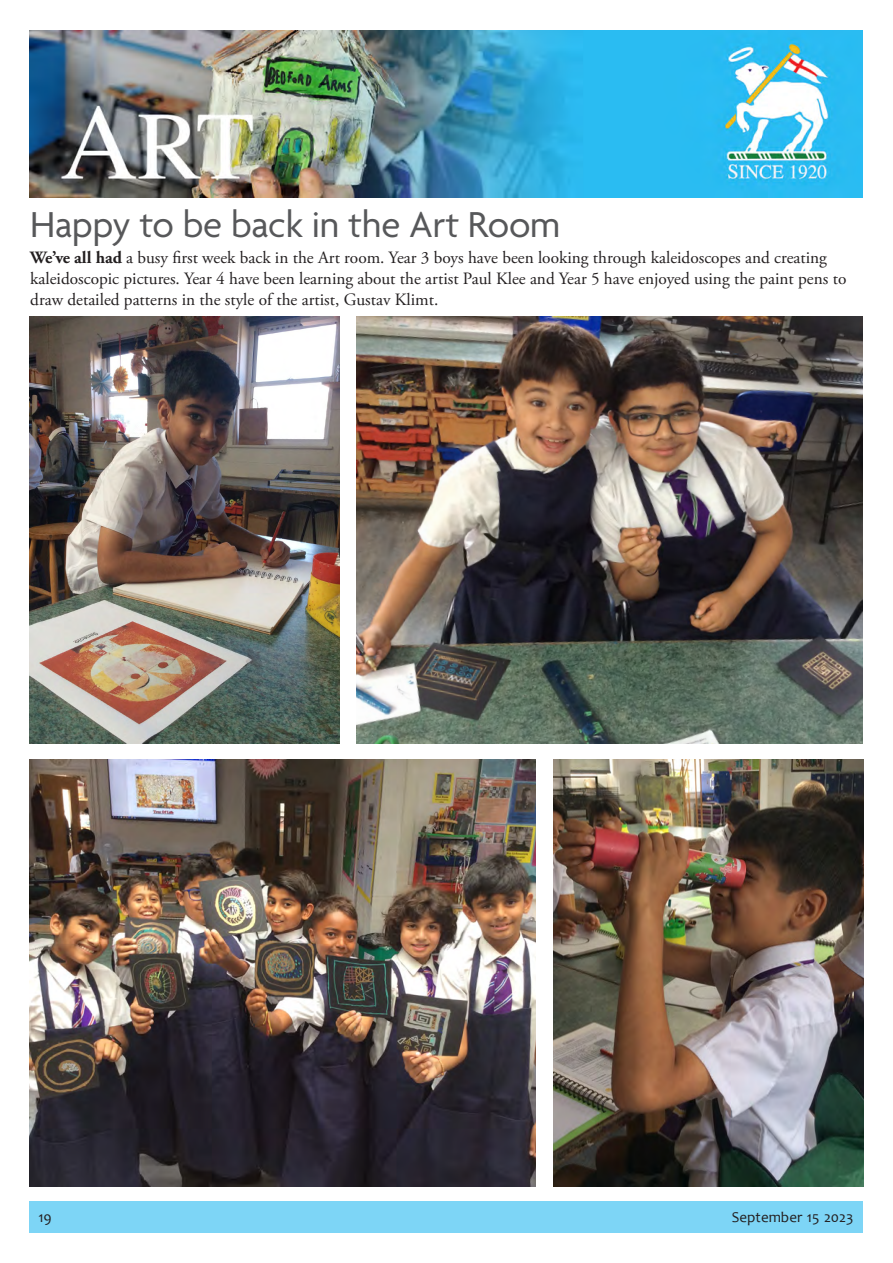
<style>
.page{position:relative;width:893px;height:1263px;background:#fff}
.page>*{position:absolute;margin:0;border:0;box-sizing:border-box;transform-origin:0 0}
.t1{font:39px "Agenda";letter-spacing:-.005em;color:#57585a}
.t2{font:17.25px/20.7px "Adobe Garamond Pro";color:#231f20}
.t3{font:15px "Candara";color:#231f20}
.s1{font-weight:700}
</style>
<div class="page">
<img style="left:29px;top:31px;width:834px;height:167px">
<div style="left:29px;top:1201px;width:834px;height:32px;background:#7dd5f6"></div>
<img style="left:357px;top:317px;width:506px;height:426px">
<img style="left:29px;top:317px;width:310px;height:426px">
<img style="left:30px;top:760px;width:506px;height:426px">
<img style="left:553px;top:760px;width:310px;height:426px">
<p class="t1" style="left:30px;top:203px;width:532px">Happy to be back in the Art Room</p>
<p class="t2" style="left:30px;top:248px;width:818px"><span class="s1">We’ve all had</span> a busy first week back in the Art room. Year 3 boys have been looking through kaleidoscopes and creating kaleidoscopic pictures. Year 4 have been learning about the artist Paul Klee and Year 5 have enjoyed using the paint pens to draw detailed patterns in the style of the artist, Gustav Klimt.</p>
<p class="t3" style="left:38px;top:1207px;width:15px">19</p>
<p class="t3" style="left:732px;top:1207px;width:123px">September 15 2023</p>
</div>
